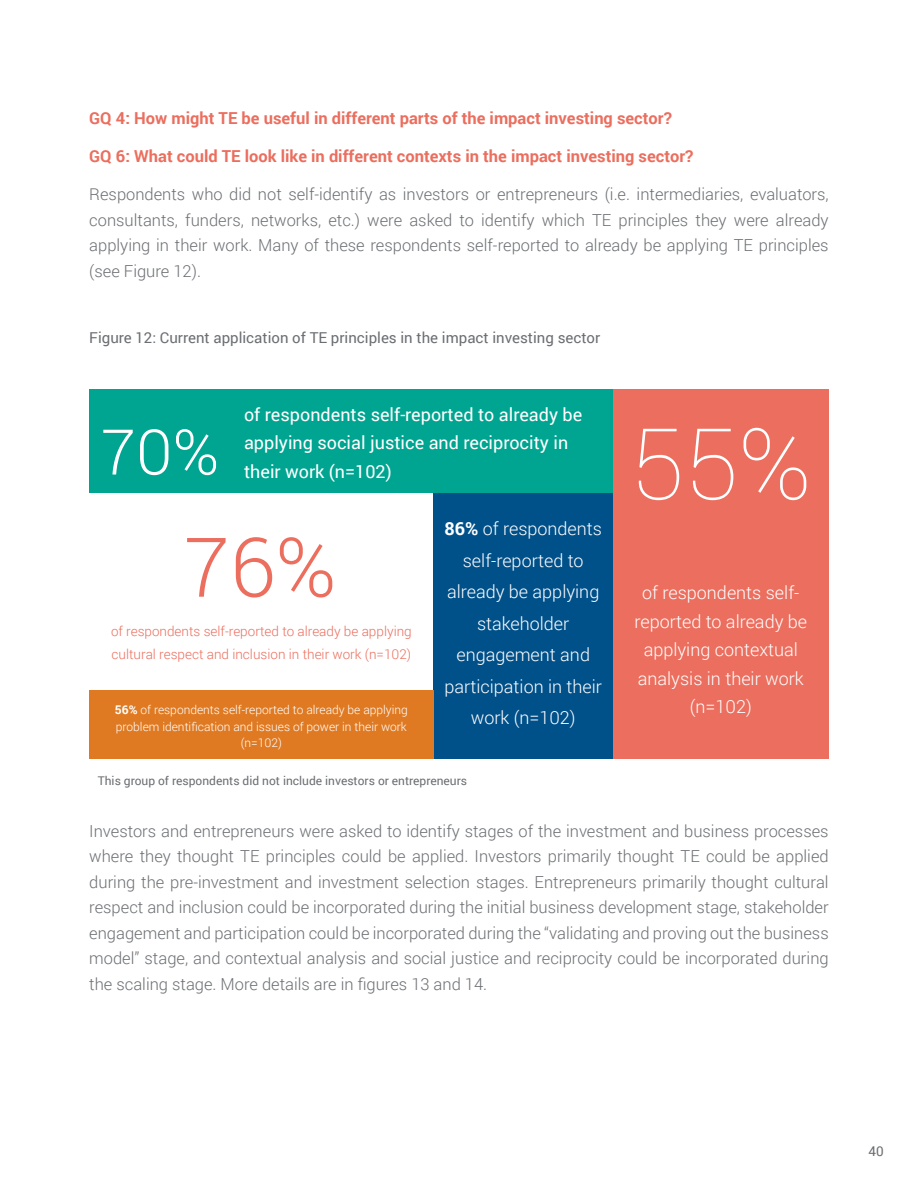
<style>
.page{position:relative;width:918px;height:1188px;background:#fff}
.page>*{position:absolute;margin:0;border:0;box-sizing:border-box;transform-origin:0 0}
.t1{font:100 99px "Roboto";color:#fff}
.t2{font:300 82.5px "Roboto";color:#eb6e5e}
.t3{font:300 63px "Roboto";color:#fff}
.t4{font:300 18px/31.5px "Roboto";color:#fff;text-align:center}
.t5{font:18px/28.5px "Roboto";color:#fff}
.t6{font:300 16.5px/25.5px "Roboto";color:#6b6e72;text-align:justify}
.t7{font:700 16.5px "Roboto";color:#eb6e5e}
.t8{font:15px "Roboto";color:#6b6e72}
.t9{font:300 13.5px/22.5px "Roboto";color:#eb6e5e}
.t10{font:13.5px "Roboto";color:#6b6e72}
.t11{font:300 12px/16.5px "Roboto";color:#fff;text-align:center}
.t12{font:12px "Roboto";color:#6b6e72}
.s1{font-weight:700}
</style>
<div class="page">
<div style="left:433px;top:458px;width:180px;height:301px;background:#00508a"></div>
<div style="left:89px;top:389px;width:524px;height:104px;background:#00a591"></div>
<div style="left:613px;top:389px;width:216px;height:370px;background:#eb6e5e"></div>
<div style="left:89px;top:690px;width:344px;height:69px;background:#df7a22"></div>
<p class="t7" style="left:89px;top:106px;width:584px">GQ 4: How might TE be useful in different parts of the impact investing sector?</p>
<p class="t7" style="left:89px;top:144px;width:606px">GQ 6: What could TE look like in different contexts in the impact investing sector?</p>
<p class="t6" style="left:89px;top:181px;width:741px">Respondents who did not self-identify as investors or entrepreneurs (i.e. intermediaries, evaluators, consultants, funders, networks, etc.) were asked to identify which TE principles they were already applying in their work. Many of these respondents self-reported to already be applying TE principles (see Figure 12).</p>
<p class="t8" style="left:89px;top:327px;width:513px">Figure 12: Current application of TE principles in the impact investing sector</p>
<h3 class="t3" style="left:101px;top:408px;width:120px">70%</h3>
<p class="t5" style="left:244px;top:399px;width:340px">of respondents self-reported to already be applying social justice and reciprocity in their work (n=102)</p>
<h1 class="t1" style="left:630px;top:395px;width:184px">55%</h1>
<p class="t4" style="left:444px;top:512px;width:159px"><span class="s1">86%</span> of respondents self-reported to already be applying stakeholder engagement and participation in their work (n=102)</p>
<h2 class="t2" style="left:184px;top:510px;width:154px">76%</h2>
<p class="t4" style="left:634px;top:578px;width:174px;line-height:28.5px">of respondents self&shy;reported to already be applying contextual analysis in their work</p>
<p class="t9" style="left:111px;top:620px;width:302px">of respondents self-reported to already be applying cultural respect and inclusion in their work (n=102)</p>
<p class="t11" style="left:115px;top:701px;width:294px"><span class="s1">56%</span> of respondents self-reported to already be applying</p>
<p class="t4" style="left:690px;top:690px;width:63px">(n=102)</p>
<p class="t11" style="left:116px;top:718px;width:292px">problem identification and issues of power in their work (n=102)</p>
<p class="t12" style="left:98px;top:772px;width:371px">This group of respondents did not include investors or entrepreneurs</p>
<p class="t6" style="left:89px;top:818px;width:741px">Investors and entrepreneurs were asked to identify stages of the investment and business processes where they thought TE principles could be applied. Investors primarily thought TE could be applied during the pre-investment and investment selection stages. Entrepreneurs primarily thought cultural respect and inclusion could be incorporated during the initial business development stage, stakeholder engagement and participation could be incorporated during the “validating and proving out the business model” stage, and contextual analysis and social justice and reciprocity could be incorporated during the scaling stage. More details are in figures 13 and 14.</p>
<p class="t10" style="left:869px;top:1142px;width:17px">40</p>
</div>
